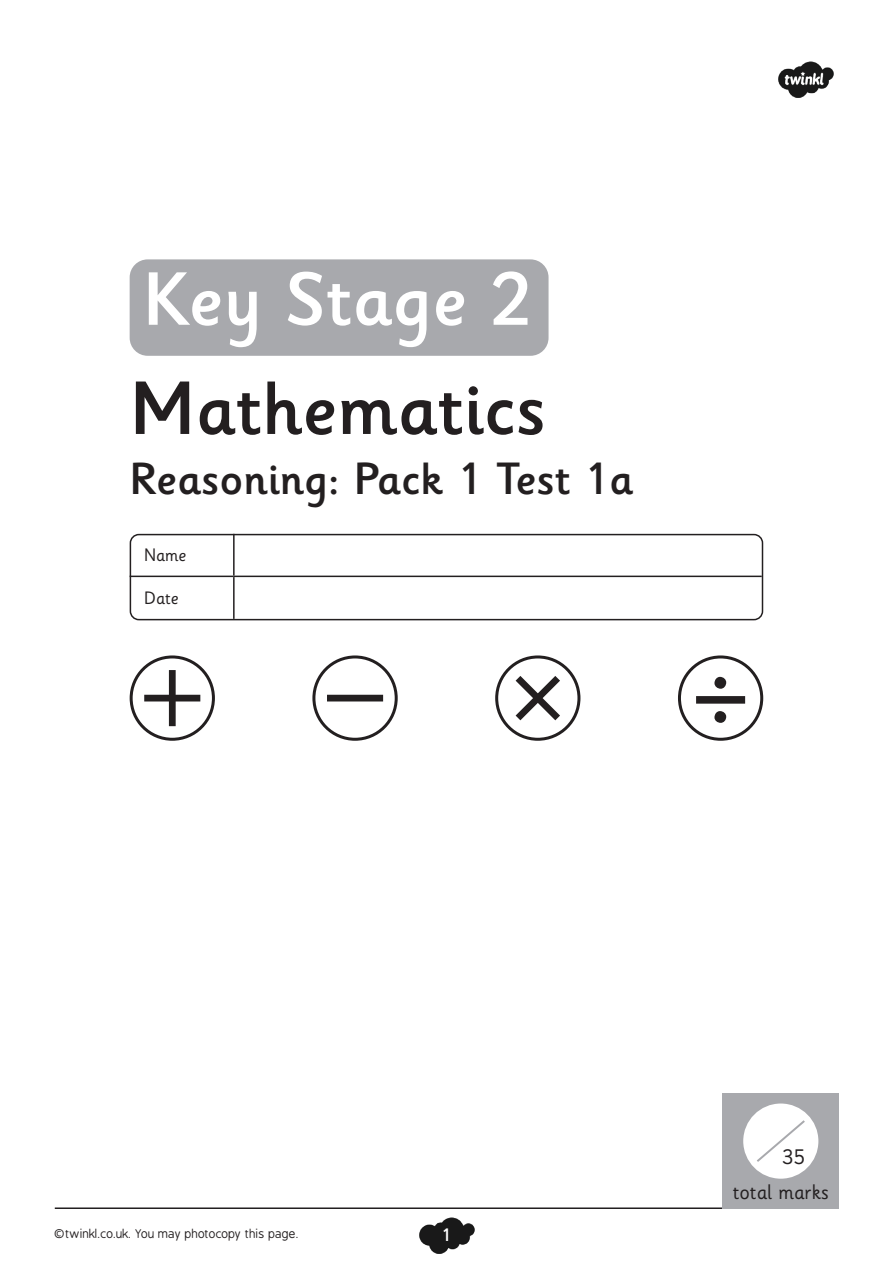
<style>
.page{position:relative;width:893px;height:1263px;background:#fff}
.page>*{position:absolute;margin:0;border:0;box-sizing:border-box;transform-origin:0 0}
.t1{font:105px "Sassoon Infant Rg";color:#231f20}
.Paragraph_Style_1{font:500 75px "Sassoon Infant Md";color:#231f20}
.t2{font:500 75px "Sassoon Infant Md";color:#fff}
.Paragraph_Style_1-2{font:500 45px "Sassoon Infant Md";color:#231f20}
.t3{font:21px "Sassoon Infant Rg";color:#231f20}
.Table_Text{font:18px "Sassoon Infant Rg";color:#231f20}
.t4{font:500 18px "Sassoon Infant Md";color:#fff}
.t5{font:12px "B Preplay";color:#231f20}
</style>
<div class="page">
<img style="left:419px;top:1218px;width:56px;height:35px">
<hr style="left:55px;top:1207px;width:690px;height:2px;background:#231f20">
<hr style="left:233px;top:534px;width:2px;height:42px;background:#231f20">
<hr style="left:130px;top:576px;width:104px;height:1px;background:#231f20">
<hr style="left:234px;top:576px;width:528px;height:1px;background:#231f20">
<hr style="left:233px;top:577px;width:2px;height:42px;background:#231f20">
<div style="left:130px;top:534px;width:633px;height:86px;border:2px solid #231f20;border-radius:9px"></div>
<div style="left:678px;top:655px;width:85px;height:86px;border:3px solid #231f20;border-radius:50%"></div>
<div style="left:495px;top:655px;width:85px;height:86px;border:3px solid #231f20;border-radius:50%"></div>
<svg style="left:508px;top:669px;width:59px;height:58px"></svg>
<div style="left:130px;top:655px;width:85px;height:86px;border:3px solid #231f20;border-radius:50%"></div>
<div style="left:144px;top:695px;width:56px;height:6px;background:#231f20"></div>
<div style="left:169px;top:670px;width:7px;height:56px;background:#231f20"></div>
<div style="left:312px;top:655px;width:86px;height:86px;border:3px solid #231f20;border-radius:50%"></div>
<div style="left:327px;top:695px;width:56px;height:6px;background:#231f20"></div>
<div style="left:130px;top:259px;width:419px;height:97px;background:#a8a9ad;border-radius:18px"></div>
<div style="left:723px;top:1093px;width:116px;height:116px;background:#a8a9ad"></div>
<div style="left:743px;top:1103px;width:75px;height:76px;background:#fff;border-radius:50%"></div>
<svg style="left:757px;top:1120px;width:48px;height:42px"></svg>
<img style="left:778px;top:62px;width:55px;height:35px">
<p class="t2" style="left:143px;top:257px;width:390px">Key Stage 2</p>
<p class="Paragraph_Style_1" style="left:130px;top:367px;width:418px">Mathematics</p>
<p class="Paragraph_Style_1-2" style="left:130px;top:453px;width:505px">Reasoning: Pack 1 Test 1a</p>
<p class="Table_Text" style="left:144px;top:545px;width:44px">Name</p>
<p class="Table_Text" style="left:144px;top:588px;width:36px">Date</p>
<p class="t1" style="left:692px;top:633px;width:59px">÷</p>
<p class="t5" style="left:55px;top:1227px;width:246px">©twinkl.co.uk. You may photocopy this page.</p>
<p class="t4" style="left:442px;top:1225px;width:11px">1</p>
<p class="t3" style="left:782px;top:1145px;width:25px">35</p>
<p class="t3" style="left:733px;top:1180px;width:98px">total marks</p>
</div>
